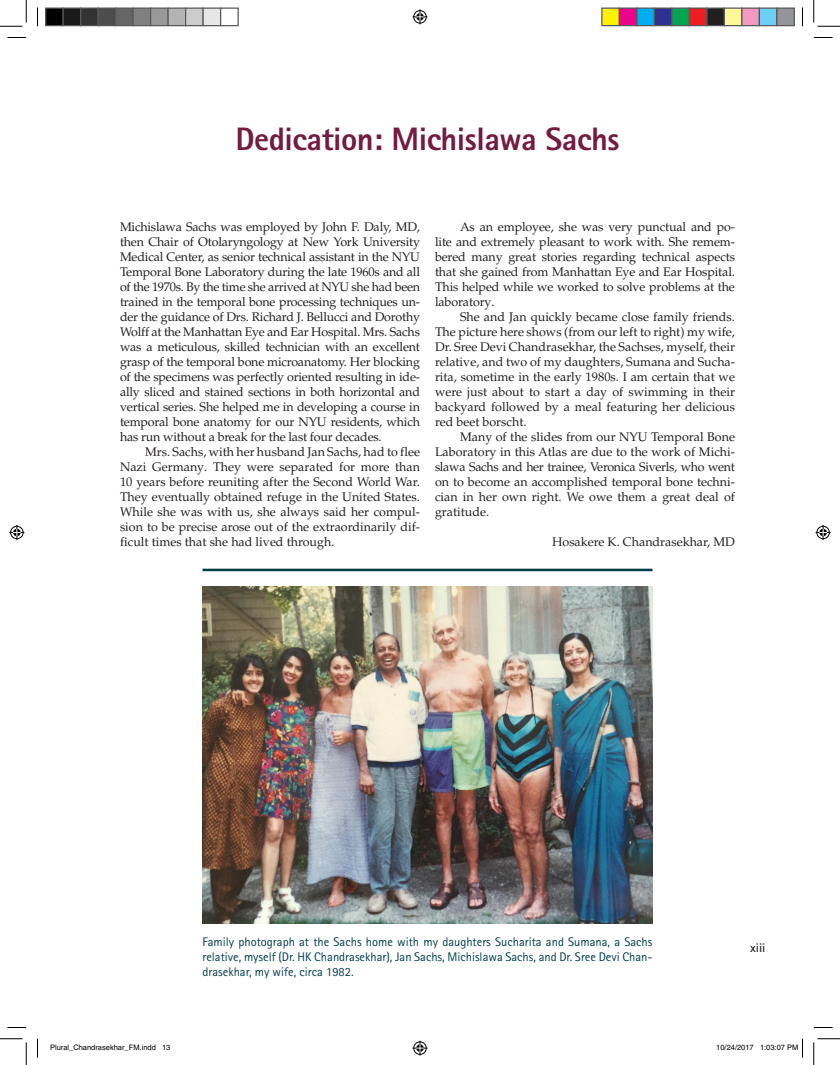
<style>
.page{position:relative;width:840px;height:1065px;background:#fff}
.page>*{position:absolute;margin:0;border:0;box-sizing:border-box;transform-origin:0 0}
.ctfm{font:800 32.5px "Rotis Sans Serif Std";letter-spacing:-.015em;color:#731b40}
.para2{font:12.5px/15px "Palatino";letter-spacing:-.01em;color:#231f20;text-align:justify}
.para1{font:12.5px/15px "Palatino";letter-spacing:-.015em;color:#231f20;text-align:justify}
.FT{font:12.5px/15px "Rotis Sans Serif Std";color:#013d49;text-align:justify}
.t1{font:700 12.5px "Rotis Sans Serif Std";color:#231f20}
.t2{font:7.5px "Helvetica";color:#000}
</style>
<div class="page">
<img style="left:202px;top:586px;width:450px;height:338px">
<hr style="left:202px;top:569px;width:451px;height:2px;background:#013d49">
<svg style="left:8px;top:37px;width:18px;height:1px"></svg>
<svg style="left:814px;top:37px;width:18px;height:1px"></svg>
<svg style="left:8px;top:1027px;width:18px;height:1px"></svg>
<svg style="left:814px;top:1027px;width:18px;height:1px"></svg>
<svg style="left:37px;top:8px;width:1px;height:18px"></svg>
<svg style="left:37px;top:1039px;width:1px;height:19px"></svg>
<svg style="left:802px;top:8px;width:1px;height:18px"></svg>
<svg style="left:0;top:0;width:27px;height:27px"></svg>
<svg style="left:0;top:1039px;width:27px;height:26px"></svg>
<svg style="left:814px;top:0;width:26px;height:27px"></svg>
<svg style="left:814px;top:1039px;width:26px;height:26px"></svg>
<svg style="left:412px;top:9px;width:16px;height:15px"></svg>
<svg style="left:412px;top:1041px;width:16px;height:15px"></svg>
<svg style="left:9px;top:525px;width:15px;height:15px"></svg>
<svg style="left:816px;top:525px;width:15px;height:15px"></svg>
<div style="left:46px;top:8px;width:17px;height:18px;background:#000"></div>
<div style="left:45px;top:8px;width:19px;height:18px;border:1px solid #595959"></div>
<div style="left:63px;top:8px;width:18px;height:18px;background:#1a1a1a"></div>
<div style="left:62px;top:8px;width:19px;height:18px;border:1px solid #595959"></div>
<div style="left:81px;top:8px;width:17px;height:18px;background:#333"></div>
<div style="left:80px;top:8px;width:19px;height:18px;border:1px solid #595959"></div>
<div style="left:98px;top:8px;width:18px;height:18px;background:#4d4d4d"></div>
<div style="left:98px;top:8px;width:18px;height:18px;border:1px solid #595959"></div>
<div style="left:116px;top:8px;width:17px;height:18px;background:#666"></div>
<div style="left:115px;top:8px;width:19px;height:18px;border:1px solid #595959"></div>
<div style="left:133px;top:8px;width:18px;height:18px;background:#808080"></div>
<div style="left:132px;top:8px;width:19px;height:18px;border:1px solid #595959"></div>
<div style="left:151px;top:8px;width:17px;height:18px;background:#999"></div>
<div style="left:150px;top:8px;width:19px;height:18px;border:1px solid #595959"></div>
<div style="left:168px;top:8px;width:18px;height:18px;background:#b3b3b3"></div>
<div style="left:168px;top:8px;width:18px;height:18px;border:1px solid #595959"></div>
<div style="left:186px;top:8px;width:17px;height:18px;background:#ccc"></div>
<div style="left:185px;top:8px;width:19px;height:18px;border:1px solid #595959"></div>
<div style="left:203px;top:8px;width:18px;height:18px;background:#e6e6e6"></div>
<div style="left:202px;top:8px;width:19px;height:18px;border:1px solid #595959"></div>
<div style="left:220px;top:8px;width:19px;height:18px;border:1px solid #595959"></div>
<div style="left:602px;top:8px;width:17px;height:18px;background:#fff101"></div>
<div style="left:601px;top:8px;width:19px;height:18px;border:1px solid #595959"></div>
<div style="left:619px;top:8px;width:18px;height:18px;background:#ed028c"></div>
<div style="left:619px;top:8px;width:19px;height:18px;border:1px solid #595959"></div>
<div style="left:637px;top:8px;width:17px;height:18px;background:#00aeef"></div>
<div style="left:636px;top:8px;width:19px;height:18px;border:1px solid #595959"></div>
<div style="left:654px;top:8px;width:18px;height:18px;background:#2e3092"></div>
<div style="left:654px;top:8px;width:18px;height:18px;border:1px solid #595959"></div>
<div style="left:672px;top:8px;width:17px;height:18px;background:#00a54f"></div>
<div style="left:671px;top:8px;width:19px;height:18px;border:1px solid #595959"></div>
<div style="left:689px;top:8px;width:18px;height:18px;background:#ee1d23"></div>
<div style="left:689px;top:8px;width:19px;height:18px;border:1px solid #595959"></div>
<div style="left:707px;top:8px;width:17px;height:18px;background:#231f20"></div>
<div style="left:706px;top:8px;width:19px;height:18px;border:1px solid #595959"></div>
<div style="left:724px;top:8px;width:18px;height:18px;background:#fff79a"></div>
<div style="left:724px;top:8px;width:18px;height:18px;border:1px solid #595959"></div>
<div style="left:742px;top:8px;width:17px;height:18px;background:#f499c2"></div>
<div style="left:741px;top:8px;width:19px;height:18px;border:1px solid #595959"></div>
<div style="left:759px;top:8px;width:18px;height:18px;background:#6bcff6"></div>
<div style="left:759px;top:8px;width:19px;height:18px;border:1px solid #595959"></div>
<div style="left:777px;top:8px;width:17px;height:18px;background:#939598"></div>
<div style="left:776px;top:8px;width:19px;height:18px;border:1px solid #595959"></div>
<svg style="left:802px;top:1039px;width:1px;height:19px"></svg>
<p class="ctfm" style="left:236px;top:118px;width:385px">Dedication: Michislawa Sachs</p>
<p class="para1" style="left:120px;top:220px;width:302px">Michislawa Sachs was employed by John F. Daly, MD, then Chair of Otolaryngology at New York University Medical Center, as senior technical assistant in the NYU Temporal Bone Laboratory during the late 1960s and all of the 1970s. By the time she arrived at NYU she had been trained in the temporal bone processing techniques un&shy;der the guidance of Drs. Richard J. Bellucci and Dorothy Wolff at the Manhattan Eye and Ear Hospital. Mrs. Sachs was a meticulous, skilled technician with an excellent grasp of the temporal bone microanatomy. Her blocking of the specimens was perfectly oriented resulting in ide&shy;ally sliced and stained sections in both horizontal and vertical series. She helped me in developing a course in temporal bone anatomy for our NYU residents, which has run without a break for the last four decades.</p>
<p class="para2" style="left:120px;top:445px;width:302px;text-indent:25px">Mrs. Sachs, with her husband Jan Sachs, had to flee Nazi Germany. They were separated for more than 10 years before reuniting after the Second World War.<br>They eventually obtained refuge in the United States.<br>While she was with us, she always said her compul&shy;sion to be precise arose out of the extraordinarily dif&shy;ficult times that she had lived through.</p>
<p class="para2" style="left:435px;top:220px;width:302px;text-align:left;text-indent:25px">As an employee, she was very punctual and po-- lite and extremely pleasant to work with. She remem-- bered many great stories regarding technical aspects that she gained from Manhattan Eye and Ear Hospital.<br>This helped while we worked to solve problems at the laboratory.</p>
<p class="para2" style="left:435px;top:310px;width:302px;text-indent:25px">She and Jan quickly became close family friends.<br>The picture here shows (from our left to right) my wife, Dr. Sree Devi Chandrasekhar, the Sachses, myself, their relative, and two of my daughters, Sumana and Sucha&shy;rita, sometime in the early 1980s. I am certain that we were just about to start a day of swimming in their backyard followed by a meal featuring her delicious red beet borscht.</p>
<p class="para2" style="left:435px;top:430px;width:302px;text-indent:25px">Many of the slides from our NYU Temporal Bone Laboratory in this Atlas are due to the work of Michi&shy;slawa Sachs and her trainee, Veronica Siverls, who went on to become an accomplished temporal bone techni&shy;cian in her own right. We owe them a great deal of gratitude.</p>
<p class="para2" style="left:552px;top:535px;width:184px">Hosakere K. Chandrasekhar, MD</p>
<p class="FT" style="left:202px;top:935px;width:452px">Family photograph at the Sachs home with my daughters Sucharita and Sumana, a Sachs relative, myself (Dr. HK Chandrasekhar), Jan Sachs, Michislawa Sachs, and Dr. Sree Devi Chan&shy;drasekhar, my wife, circa 1982.</p>
<p class="t1" style="left:750px;top:940px;width:17px">xiii</p>
<p class="t2" style="left:50px;top:1043px;width:122px">Plural_Chandrasekhar_FM.indd 13</p>
<p class="t2" style="left:716px;top:1043px;width:84px">10/24/2017 1:03:07 PM</p>
</div>
